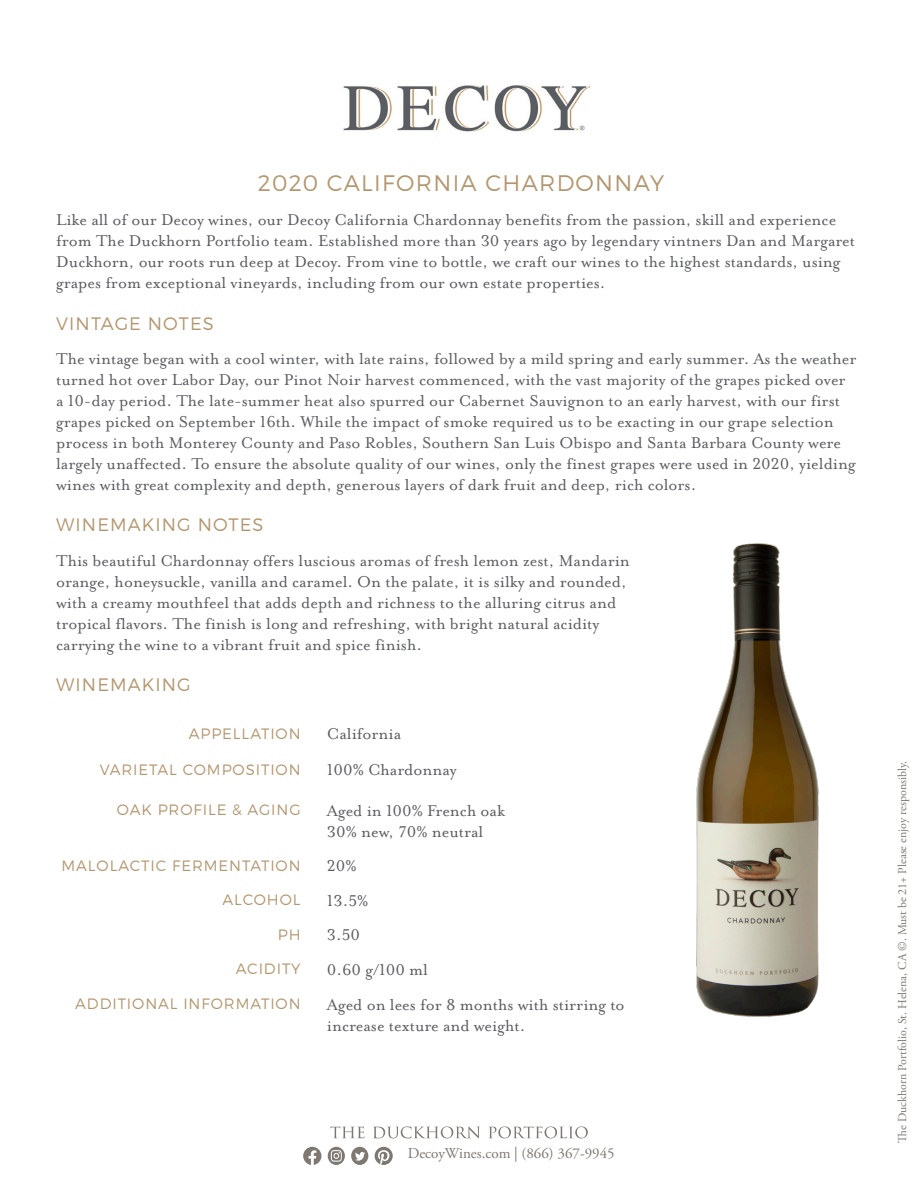
<style>
.page{position:relative;width:918px;height:1188px;background:#fff}
.page>*{position:absolute;margin:0;border:0;box-sizing:border-box;transform-origin:0 0}
.Wine_Title{font:300 22.5px "Montserrat";letter-spacing:.06em;color:#b3966e}
.Copy{font:18px/21px "Mrs Eaves Lining OT";color:#5b5c61}
.Table{font:18px/21px "Mrs Eaves Lining OT";color:#5b5c61}
.Titles{font:300 18px "Montserrat";letter-spacing:.06em;color:#b3966e}
.Subtitles{font:300 15px "Montserrat";letter-spacing:.06em;color:#b3966e}
.t1{font:15px "Adobe Garamond Pro";color:#7e7772}
.t2{font:12px "Adobe Garamond Pro";color:#7e7772}
</style>
<div class="page">
<img style="left:696px;top:543px;width:123px;height:474px">
<svg style="left:303px;top:1147px;width:18px;height:18px"></svg>
<svg style="left:375px;top:1147px;width:18px;height:18px"></svg>
<div style="left:351px;top:1147px;width:17px;height:18px;background:#7e7772;border-radius:50%"></div>
<svg style="left:355px;top:1152px;width:10px;height:9px"></svg>
<div style="left:328px;top:1147px;width:17px;height:18px;background:#7e7772;border-radius:50%"></div>
<svg style="left:331px;top:1150px;width:11px;height:12px"></svg>
<img style="left:343px;top:85px;width:248px;height:47px">
<svg style="left:330px;top:1126px;width:258px;height:12px"></svg>
<p class="Wine_Title" style="left:258px;top:169px;width:408px">2020 CALIFORNIA CHARDONNAY</p>
<p class="Copy" style="left:56px;top:210px;width:800px">Like all of our Decoy wines, our Decoy California Chardonnay benefits from the passion, skill and experience from The Duckhorn Portfolio team. Established more than 30 years ago by legendary vintners Dan and Margaret Duckhorn, our roots run deep at Decoy. From vine to bottle, we craft our wines to the highest standards, using grapes from exceptional vineyards, including from our own estate properties.</p>
<p class="Titles" style="left:56px;top:312px;width:159px">VINTAGE NOTES</p>
<p class="Copy" style="left:56px;top:348px;width:802px">The vintage began with a cool winter, with late rains, followed by a mild spring and early summer. As the weather turned hot over Labor Day, our Pinot Noir harvest commenced, with the vast majority of the grapes picked over a 10-day period. The late-summer heat also spurred our Cabernet Sauvignon to an early harvest, with our first grapes picked on September 16th. While the impact of smoke required us to be exacting in our grape selection process in both Monterey County and Paso Robles, Southern San Luis Obispo and Santa Barbara County were largely unaffected. To ensure the absolute quality of our wines, only the finest grapes were used in 2020, yielding wines with great complexity and depth, generous layers of dark fruit and deep, rich colors.</p>
<p class="Titles" style="left:56px;top:514px;width:209px">WINEMAKING NOTES</p>
<p class="Copy" style="left:56px;top:550px;width:575px">This beautiful Chardonnay offers luscious aromas of fresh lemon zest, Mandarin orange, honeysuckle, vanilla and caramel. On the palate, it is silky and rounded, with a creamy mouthfeel that adds depth and richness to the alluring citrus and tropical flavors. The finish is long and refreshing, with bright natural acidity carrying the wine to a vibrant fruit and spice finish.</p>
<p class="Titles" style="left:56px;top:674px;width:136px">WINEMAKING</p>
<p class="Subtitles" style="left:189px;top:724px;width:113px">APPELLATION</p>
<p class="Table" style="left:327px;top:724px;width:76px">California</p>
<p class="Subtitles" style="left:100px;top:760px;width:202px">VARIETAL COMPOSITION</p>
<p class="Table" style="left:327px;top:760px;width:131px">100% Chardonnay</p>
<p class="Subtitles" style="left:117px;top:801px;width:185px">OAK PROFILE &amp; AGING</p>
<p class="Table" style="left:327px;top:800px;width:180px">Aged in 100% French oak<br>30% new, 70% neutral</p>
<p class="Subtitles" style="left:62px;top:856px;width:241px">MALOLACTIC FERMENTATION</p>
<p class="Table" style="left:327px;top:856px;width:31px">20%</p>
<p class="Subtitles" style="left:222px;top:891px;width:80px">ALCOHOL</p>
<p class="Table" style="left:327px;top:890px;width:43px">13.5%</p>
<p class="Subtitles" style="left:278px;top:925px;width:24px">PH</p>
<p class="Table" style="left:327px;top:925px;width:35px">3.50</p>
<p class="Subtitles" style="left:236px;top:960px;width:66px">ACIDITY</p>
<p class="Table" style="left:327px;top:959px;width:103px">0.60 g/100 ml</p>
<p class="Subtitles" style="left:75px;top:995px;width:227px">ADDITIONAL INFORMATION</p>
<p class="Table" style="left:327px;top:994px;width:299px">Aged on lees for 8 months with stirring to increase texture and weight.</p>
<p class="t1" style="left:408px;top:1145px;width:209px">DecoyWines.com | (866) 367-9945</p>
<p class="t2" style="left:895px;top:1143px;width:383px;rotate:-90deg">The Duckhorn Portfolio, St. Helena, CA ©. Must be 21+ Please enjoy responsibly.</p>
</div>
